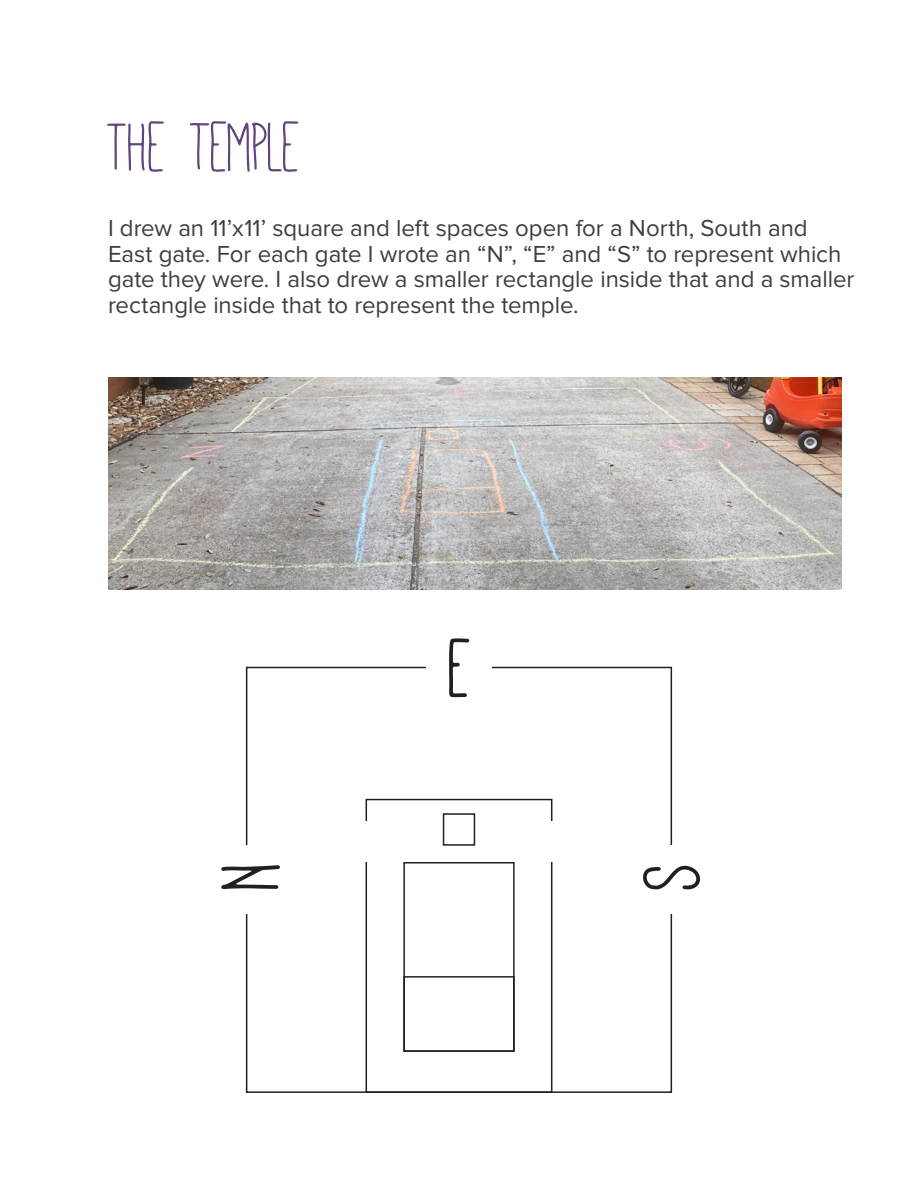
<style>
.page{position:relative;width:918px;height:1188px;background:#fff}
.page>*{position:absolute;margin:0;border:0;box-sizing:border-box;transform-origin:0 0}
.t1{font:93px "Mathlete Bulky";color:#231f20}
.Main_Subhead_song_title{font:78px "Mathlete Skinny";letter-spacing:-.035em;color:#60467e}
.Song{font:24px/25.5px "Proxima Nova";letter-spacing:-.005em;color:#3e3e3f}
</style>
<div class="page">
<img style="left:108px;top:378px;width:733px;height:211px">
<div style="left:246px;top:667px;width:426px;height:426px;border:2px solid #231f20"></div>
<div style="left:645px;top:846px;width:65px;height:68px;background:#fff"></div>
<div style="left:221px;top:846px;width:65px;height:68px;background:#fff"></div>
<div style="left:426px;top:639px;width:66px;height:69px;background:#fff"></div>
<div style="left:366px;top:799px;width:186px;height:294px;border:2px solid #231f20"></div>
<div style="left:342px;top:821px;width:242px;height:41px;background:#fff"></div>
<div style="left:403px;top:862px;width:112px;height:190px;border:2px solid #231f20"></div>
<div style="left:403px;top:976px;width:112px;height:76px;border:2px solid #231f20"></div>
<div style="left:443px;top:813px;width:32px;height:33px;border:2px solid #231f20"></div>
<p class="Main_Subhead_song_title" style="left:108px;top:110px;width:195px">THE TEMPLE</p>
<p class="Song" style="left:108px;top:217px;width:748px">I drew an 11’x11’ square and left spaces open for a North, South and East gate. For each gate I wrote an “N”, “E” and “S” to represent which gate they were. I also drew a smaller rectangle inside that and a smaller rectangle inside that to represent the temple.</p>
<p class="t1" style="left:206px;top:890px;width:29px;rotate:-90deg">N</p>
<p class="t1" style="left:449px;top:623px;width:25px">E</p>
<p class="t1" style="left:716px;top:866px;width:28px;rotate:90deg">S</p>
</div>
